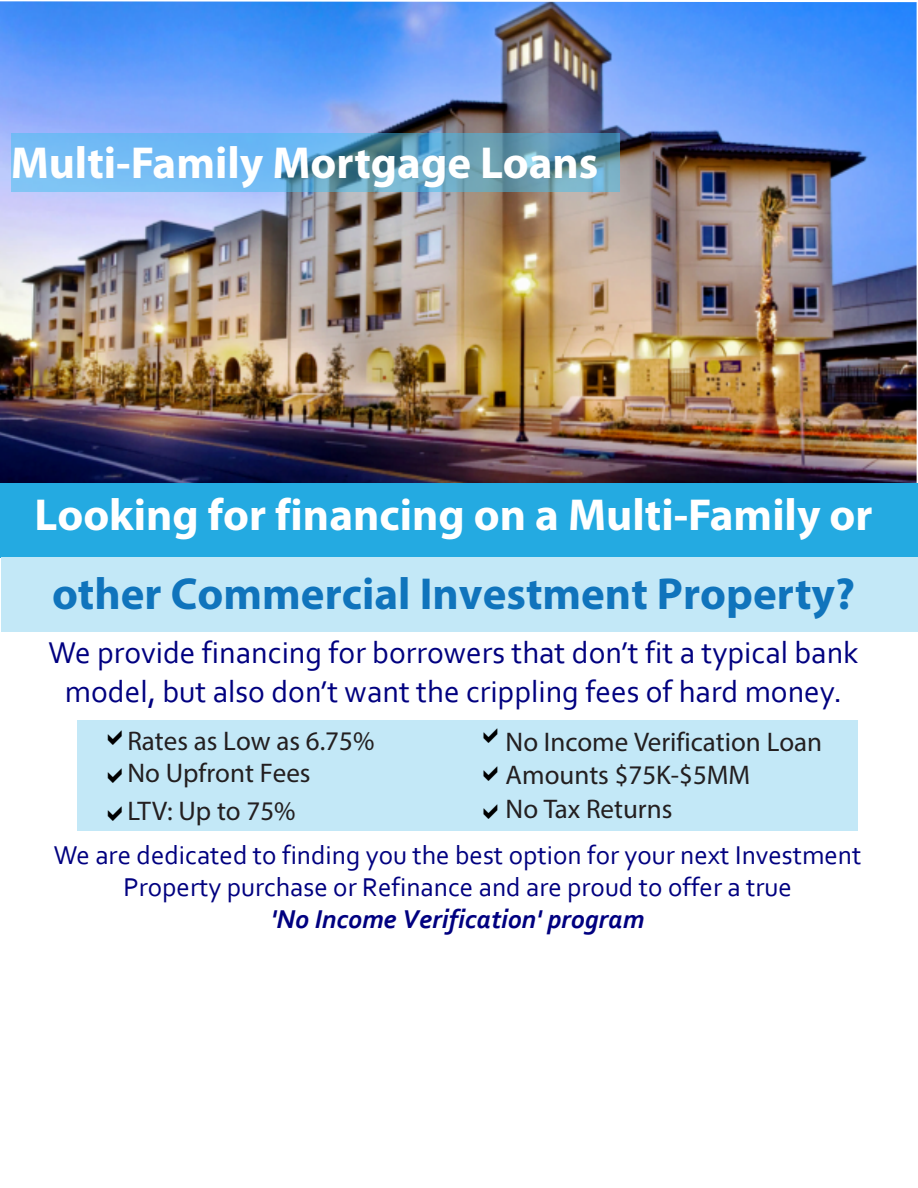
<style>
.page{position:relative;width:918px;height:1188px;background:#fff}
.page>*{position:absolute;margin:0;border:0;box-sizing:border-box;transform-origin:0 0}
.t1{font:700 45px "Myriad Pro";color:#fff}
.t2{font:700 45px "Myriad Pro";color:#1074bc}
.t3{font:31.5px/38.8px "Corbel";color:#000080;text-align:center}
.t4{font:27px/31.8px "Corbel";color:#000080;text-align:center}
.t5{font:27px/33.8px "Myriad Pro";color:#231f20}
.t6{font:italic 700 27px "Corbel";color:#000080}
</style>
<div class="page">
<div style="left:77px;top:720px;width:780px;height:111px;background:#c3e8f7"></div>
<img style="left:0;top:1px;width:917px;height:483px">
<svg style="left:11px;top:133px;width:609px;height:59px"></svg>
<div style="left:0;top:484px;width:918px;height:74px;background:#24aae1"></div>
<div style="left:1px;top:557px;width:917px;height:75px;background:#c3e8f7"></div>
<h1 class="t1" style="left:11px;top:134px;width:589px">Multi-Family Mortgage Loans</h1>
<h1 class="t1" style="left:34px;top:486px;width:840px">Looking for financing on a Multi-Family or</h1>
<h1 class="t2" style="left:52px;top:564px;width:805px">other Commercial Investment Property?</h1>
<p class="t3" style="left:48px;top:633px;width:812px">We provide financing for borrowers that don’t fit a typical bank model, but also don’t want the crippling fees of hard money.</p>
<p class="t5" style="left:127px;top:724px;width:248px;line-height:32.4px">Rates as Low as 6.75%<br>No Upfront Fees</p>
<p class="t5" style="left:127px;top:793px;width:170px">LTV: Up to 75%</p>
<p class="t5" style="left:506px;top:724px;width:318px">No Income Verification Loan<br>Amounts $75K-$5MM<br>No Tax Returns</p>
<p class="t4" style="left:54px;top:839px;width:809px">We are dedicated to finding you the best option for your next Investment<br>Property purchase or Refinance and are proud to offer a true</p>
<p class="t6" style="left:271px;top:902px;width:375px">'No Income Verification' program</p>
</div>
